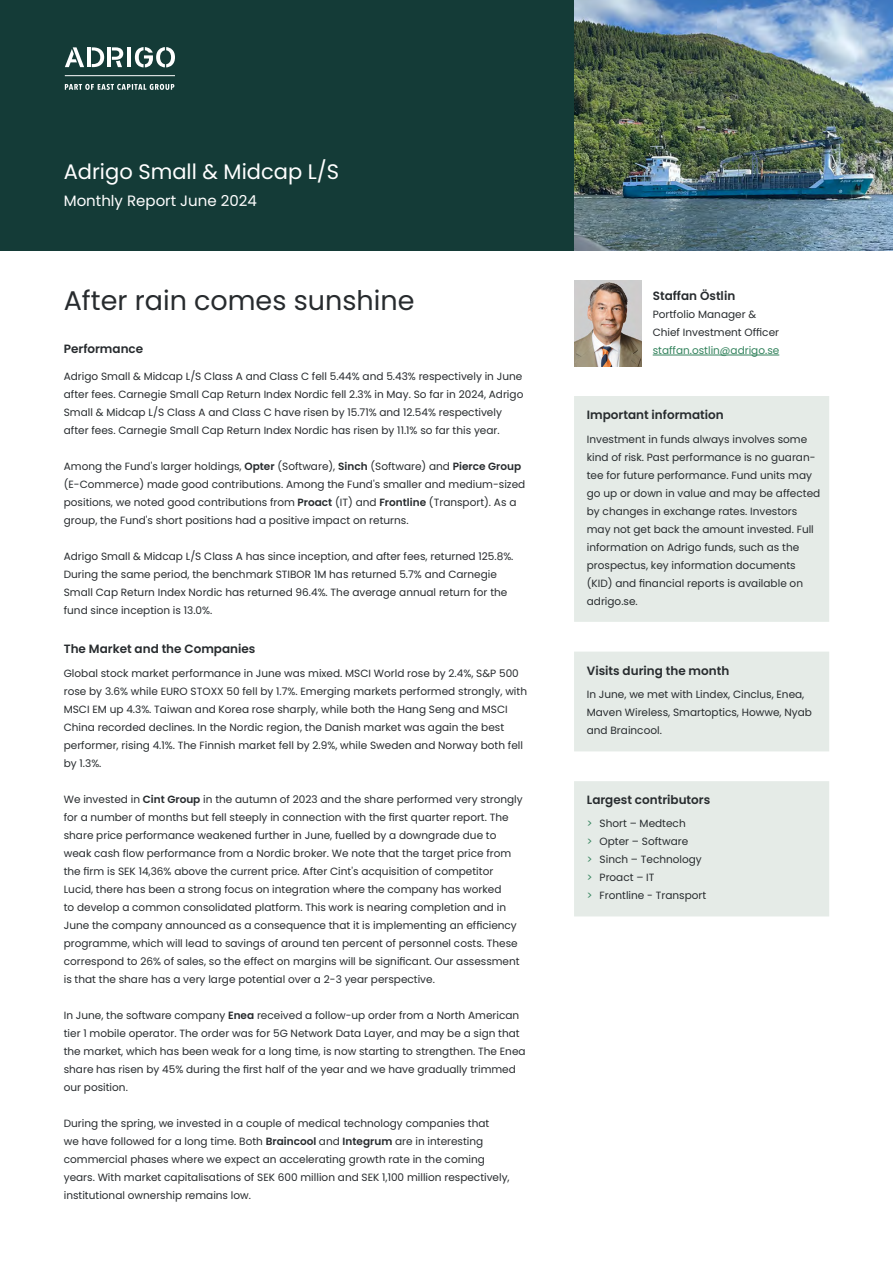
<style>
.page{position:relative;width:893px;height:1263px;background:#fff}
.page>*{position:absolute;margin:0;border:0;box-sizing:border-box;transform-origin:0 0}
.t1{font:27px "Poppins";color:#272b2e}
.t2{font:21px "Poppins";color:#fff}
.t3{font:15px "Poppins";color:#fff}
.t4{font:600 12px "Poppins";color:#272b2e}
.t5{font:10.5px/18px "Poppins";color:#272b2e}
.t6{font:10.5px "Poppins";color:#33835d}
.s1{font-weight:600}
.s2{color:#33835d}
</style>
<div class="page">
<div style="left:0;top:0;width:893px;height:250px;background:#143b37"></div>
<hr style="left:127px;top:47px;width:4px;height:20px;background:#fff">
<hr style="left:107px;top:47px;width:4px;height:20px;background:#fff">
<hr style="left:87px;top:47px;width:3px;height:20px;background:#fff">
<svg style="left:65px;top:47px;width:19px;height:20px"></svg>
<svg style="left:92px;top:47px;width:12px;height:20px"></svg>
<svg style="left:135px;top:47px;width:40px;height:20px"></svg>
<svg style="left:112px;top:47px;width:11px;height:20px"></svg>
<svg style="left:65px;top:84px;width:109px;height:6px"></svg>
<hr style="left:65px;top:75px;width:110px;height:1px;background:#fff">
<img style="left:574px;top:280px;width:68px;height:86px">
<hr style="left:653px;top:355px;width:126px;height:1px;background:#33835d">
<div style="left:574px;top:396px;width:255px;height:226px;background:#e5ebe7"></div>
<div style="left:574px;top:652px;width:255px;height:99px;background:#e5ebe7"></div>
<div style="left:574px;top:781px;width:255px;height:135px;background:#e5ebe7"></div>
<img style="left:574px;top:0;width:319px;height:250px">
<h2 class="t2" style="left:64px;top:159px;width:277px">Adrigo Small &amp; Midcap L/S</h2>
<h3 class="t3" style="left:64px;top:192px;width:195px">Monthly Report June 2024</h3>
<h1 class="t1" style="left:64px;top:285px;width:352px">After rain comes sunshine</h1>
<p class="t4" style="left:64px;top:342px;width:81px">Performance</p>
<p class="t5" style="left:64px;top:367px;width:461px">Adrigo Small &amp; Midcap L/S Class A and Class C fell 5.44% and 5.43% respectively in June after fees. Carnegie Small Cap Return Index Nordic fell 2.3% in May. So far in 2024, Adrigo Small &amp; Midcap L/S Class A and Class C have risen by 15.71% and 12.54% respectively after fees. Carnegie Small Cap Return Index Nordic has risen by 11.1% so far this year.</p>
<p class="t5" style="left:64px;top:457px;width:463px">Among the Fund's larger holdings, <span class="s1">Opter</span> (Software), <span class="s1">Sinch</span> (Software) and <span class="s1">Pierce Group </span>(E-Commerce) made good contributions. Among the Fund's smaller and medium-sized positions, we noted good contributions from <span class="s1">Proact</span> (IT) and <span class="s1">Frontline</span> (Transport). As a group, the Fund's short positions had a positive impact on returns.</p>
<p class="t5" style="left:64px;top:547px;width:451px">Adrigo Small &amp; Midcap L/S Class A has since inception, and after fees, returned 125.8%.<br>During the same period, the benchmark STIBOR 1M has returned 5.7% and Carnegie Small Cap Return Index Nordic has returned 96.4%. The average annual return for the fund since inception is 13.0%.</p>
<p class="t4" style="left:64px;top:642px;width:193px">The Market and the Companies</p>
<p class="t5" style="left:64px;top:664px;width:465px">Global stock market performance in June was mixed. MSCI World rose by 2.4%, S&amp;P 500 rose by 3.6% while EURO STOXX 50 fell by 1.7%. Emerging markets performed strongly, with MSCI EM up 4.3%. Taiwan and Korea rose sharply, while both the Hang Seng and MSCI China recorded declines. In the Nordic region, the Danish market was again the best performer, rising 4.1%. The Finnish market fell by 2.9%, while Sweden and Norway both fell by 1.3%.</p>
<p class="t5" style="left:64px;top:790px;width:460px">We invested in <span class="s1">Cint Group</span> in the autumn of 2023 and the share performed very strongly for a number of months but fell steeply in connection with the first quarter report. The share price performance weakened further in June, fuelled by a downgrade due to weak cash flow performance from a Nordic broker. We note that the target price from the firm is SEK 14,36% above the current price. After Cint's acquisition of competitor Lucid, there has been a strong focus on integration where the company has worked<br>to develop a common consolidated platform. This work is nearing completion and in June the company announced as a consequence that it is implementing an efficiency programme, which will lead to savings of around ten percent of personnel costs. These correspond to 26% of sales, so the effect on margins will be significant. Our assessment is that the share has a very large potential over a 2-3 year perspective.</p>
<p class="t5" style="left:64px;top:1006px;width:463px">In June, the software company <span class="s1">Enea</span> received a follow-up order from a North American tier 1 mobile operator. The order was for 5G Network Data Layer, and may be a sign that the market, which has been weak for a long time, is now starting to strengthen. The Enea share has risen by 45% during the first half of the year and we have gradually trimmed our position.</p>
<p class="t5" style="left:64px;top:1114px;width:447px">During the spring, we invested in a couple of medical technology companies that<br>we have followed for a long time. Both <span class="s1">Braincool</span> and <span class="s1">Integrum</span> are in interesting commercial phases where we expect an accelerating growth rate in the coming years. With market capitalisations of SEK 600 million and SEK 1,100 million respectively, institutional ownership remains low.</p>
<p class="t4" style="left:653px;top:289px;width:84px">Staffan Östlin</p>
<p class="t5" style="left:653px;top:306px;width:128px">Portfolio Manager &amp;<br>Chief Investment Officer</p>
<p class="t6" style="left:653px;top:344px;width:128px">staffan.ostlin@adrigo.se</p>
<p class="t4" style="left:587px;top:408px;width:138px">Important information</p>
<p class="t5" style="left:587px;top:430px;width:235px">Investment in funds always involves some kind of risk. Past performance is no guaran&shy;tee for future performance. Fund units may go up or down in value and may be affected by changes in exchange rates. Investors may not get back the amount invested. Full information on Adrigo funds, such as the prospectus, key information documents (KID) and financial reports is available on adrigo.se.</p>
<p class="t4" style="left:587px;top:664px;width:144px">Visits during the month</p>
<p class="t5" style="left:587px;top:686px;width:227px">In June, we met with Lindex, Cinclus, Enea,<br>Maven Wireless, Smartoptics, Howwe, Nyab and Braincool.</p>
<p class="t4" style="left:587px;top:793px;width:125px">Largest contributors</p>
<p class="t5" style="left:587px;top:815px;width:121px"><span class="s2">&gt;</span> Short – Medtech<br><span class="s2">&gt;</span> Opter – Software<br><span class="s2">&gt;</span> Sinch – Technology <span class="s2">&gt;</span> Proact – IT<br><span class="s2">&gt;</span> Frontline - Transport</p>
</div>
